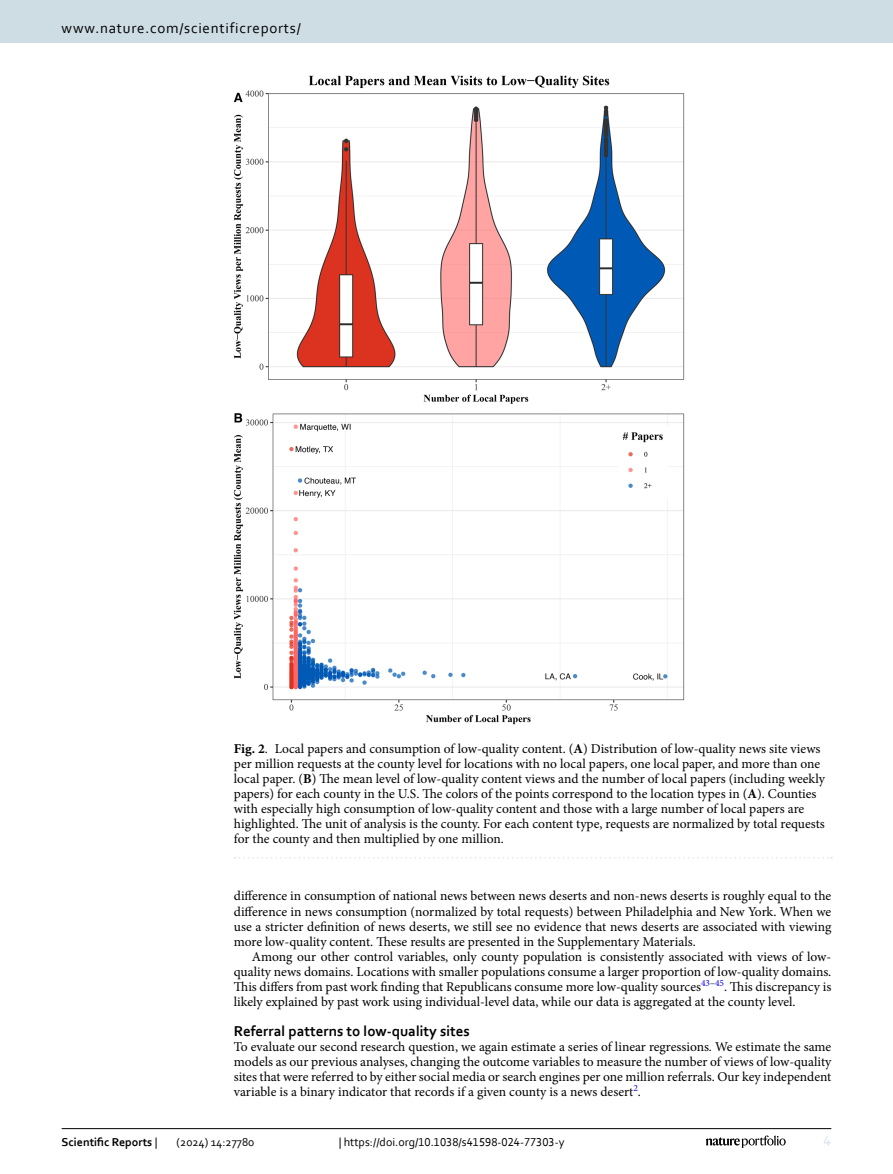
<style>
.page{position:relative;width:893px;height:1174px;background:#fff}
.page>*{position:absolute;margin:0;border:0;box-sizing:border-box;transform-origin:0 0}
.Head_2{font:700 15px "Corbel";color:#000}
.t1{font:15px "Corbel";letter-spacing:.05em;color:#000}
.t2{font:15px "Corbel";color:#d9e4eb}
.Body_Text_Indent{font:13.5px/15px "Minion Pro";color:#000;text-align:justify}
.Figure_Caption{font:13.5px/15px "Minion Pro";color:#000}
.Body_Text{font:13.5px/15px "Minion Pro";color:#000;text-align:justify}
.t3{font:12px "Corbel";color:#000}
.t4{font:700 12px "Corbel";color:#000}
.s1{font-weight:700}
.s2{font-weight:400}
</style>
<div class="page">
<img style="left:234px;top:76px;width:451px;height:648px">
<svg style="left:235px;top:857px;width:597px;height:1px"></svg>
<hr style="left:62px;top:1128px;width:769px;height:1px;background:#000">
<svg style="left:706px;top:1135px;width:80px;height:12px"></svg>
<div style="left:0;top:0;width:893px;height:43px;background:#cedde4"></div>
<p class="t1" style="left:62px;top:18px;width:241px">www.nature.com/scientificreports/</p>
<p class="Figure_Caption" style="left:234px;top:741px;width:593px"><span class="s1">Fig. 2</span>. Local papers and consumption of low-quality content. (<span class="s1">A</span>) Distribution of low-quality news site views per million requests at the county level for locations with no local papers, one local paper, and more than one local paper. (<span class="s1">B</span>) The mean level of low-quality content views and the number of local papers (including weekly papers) for each county in the U.S. The colors of the points correspond to the location types in (<span class="s1">A</span>). Counties with especially high consumption of low-quality content and those with a large number of local papers are highlighted. The unit of analysis is the county. For each content type, requests are normalized by total requests for the county and then multiplied by one million.</p>
<p class="Body_Text_Indent" style="left:234px;top:888px;width:599px">difference in consumption of national news between news deserts and non-news deserts is roughly equal to the difference in news consumption (normalized by total requests) between Philadelphia and New York. When we use a stricter definition of news deserts, we still see no evidence that news deserts are associated with viewing more low-quality content. These results are presented in the Supplementary Materials.</p>
<p class="Body_Text_Indent" style="left:234px;top:948px;width:599px;text-indent:18px">Among our other control variables, only county population is consistently associated with views of low&shy;quality news domains. Locations with smaller populations consume a larger proportion of low-quality domains.<br>This differs from past work finding that Republicans consume more low-quality sources<sup>43</sup><sup>–</sup><sup>45</sup>. This discrepancy is likely explained by past work using individual-level data, while our data is aggregated at the county level.</p>
<p class="Head_2" style="left:234px;top:1021px;width:237px">Referral patterns to low-quality sites</p>
<p class="Body_Text" style="left:234px;top:1038px;width:599px">To evaluate our second research question, we again estimate a series of linear regressions. We estimate the same models as our previous analyses, changing the outcome variables to measure the number of views of low-quality sites that were referred to by either social media or search engines per one million referrals. Our key independent variable is a binary indicator that records if a given county is a news desert<sup>2</sup>.</p>
<p class="t4" style="left:62px;top:1134px;width:97px">Scientific Reports <span class="s2">|</span></p>
<p class="t3" style="left:177px;top:1134px;width:79px">(2024) 14:27780</p>
<p class="t3" style="left:339px;top:1134px;width:227px">| https://doi.org/10.1038/s41598-024-77303-y</p>
<p class="t2" style="left:824px;top:1132px;width:9px">4</p>
</div>
